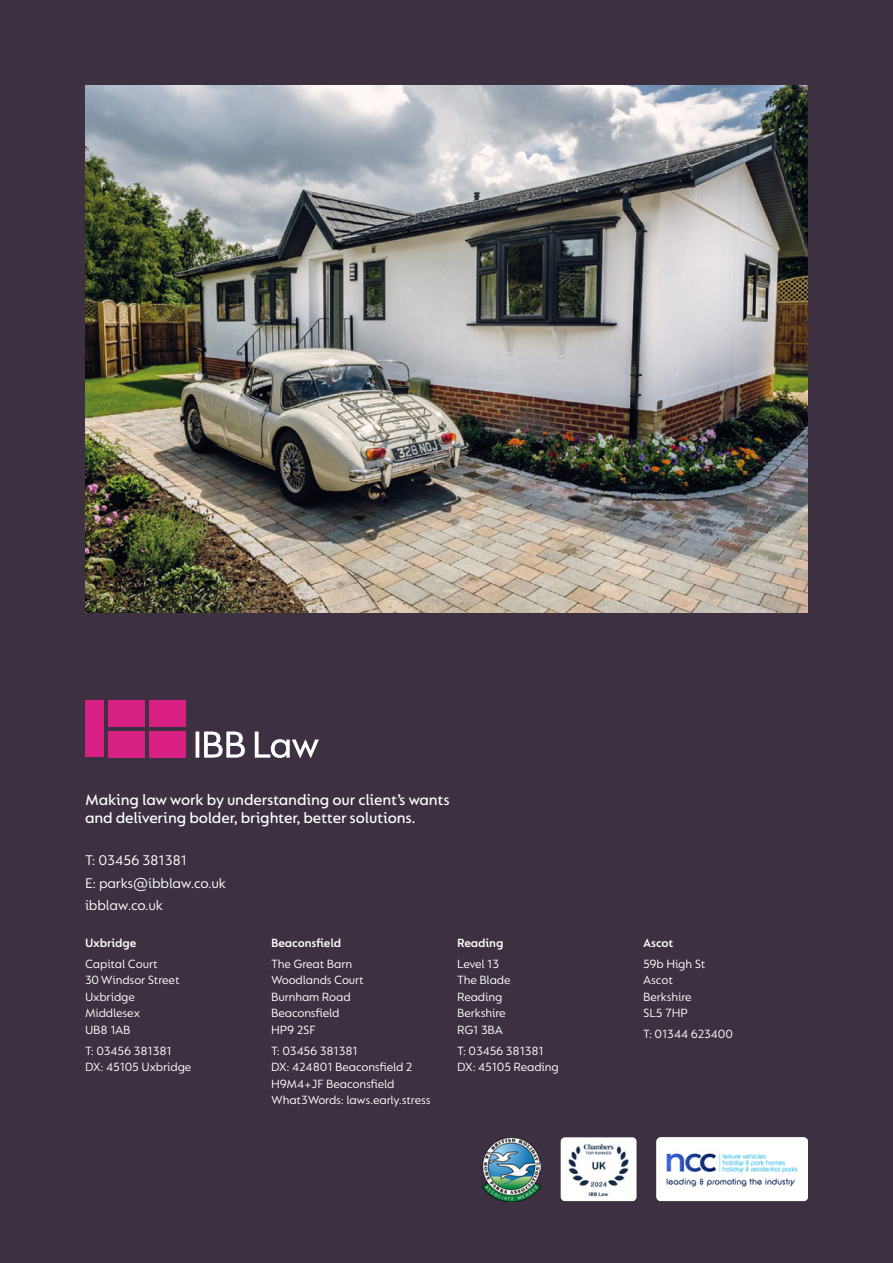
<style>
.page{position:relative;width:893px;height:1263px;background:#3d3041}
.page>*{position:absolute;margin:0;border:0;box-sizing:border-box;transform-origin:0 0}
.t1{font:500 16.5px/18px "FS Lucas";letter-spacing:-.01em;color:#fff}
.t2{font:15px/22.2px "FS Lucas";letter-spacing:-.01em;color:#fff}
.t3{font:12.75px/16.5px "FS Lucas";letter-spacing:-.01em;color:#fff}
.t4{font:600 12.75px "FS Lucas";letter-spacing:-.01em;color:#fff}
</style>
<div class="page">
<img style="left:483px;top:1137px;width:58px;height:64px">
<div style="left:561px;top:1137px;width:76px;height:64px;background:#fff;border-radius:4px"></div>
<img style="left:563px;top:1143px;width:66px;height:58px">
<img style="left:656px;top:1137px;width:152px;height:64px">
<img style="left:85px;top:85px;width:723px;height:527px">
<div style="left:149px;top:731px;width:37px;height:26px;background:#d81f84"></div>
<div style="left:149px;top:701px;width:37px;height:26px;background:#d81f84"></div>
<div style="left:108px;top:731px;width:37px;height:26px;background:#d81f84"></div>
<div style="left:108px;top:701px;width:37px;height:26px;background:#d81f84"></div>
<div style="left:85px;top:701px;width:19px;height:56px;background:#d81f84"></div>
<svg style="left:196px;top:731px;width:123px;height:27px"></svg>
<p class="t1" style="left:85px;top:791px;width:366px">Making law work by understanding our client’s wants and delivering bolder, brighter, better solutions.</p>
<p class="t2" style="left:85px;top:849px;width:142px">T: 03456 381381<br>E: parks@ibblaw.co.uk ibblaw.co.uk</p>
<p class="t4" style="left:85px;top:936px;width:53px">Uxbridge</p>
<p class="t3" style="left:85px;top:955px;width:96px">Capital Court<br>30 Windsor Street<br>Uxbridge<br>Middlesex<br>UB8 1AB</p>
<p class="t3" style="left:85px;top:1042px;width:108px">T: 03456 381381<br>DX: 45105 Uxbridge</p>
<p class="t4" style="left:271px;top:936px;width:72px">Beaconsfield</p>
<p class="t3" style="left:271px;top:955px;width:94px">The Great Barn<br>Woodlands Court<br>Burnham Road<br>Beaconsfield<br>HP9 2SF</p>
<p class="t3" style="left:271px;top:1042px;width:161px">T: 03456 381381<br>DX: 424801 Beaconsfield 2<br>H9M4+JF Beaconsfield<br>What3Words: laws.early.stress</p>
<p class="t4" style="left:457px;top:936px;width:48px">Reading</p>
<p class="t3" style="left:457px;top:955px;width:55px">Level 13<br>The Blade<br>Reading<br>Berkshire<br>RG1 3BA</p>
<p class="t3" style="left:457px;top:1042px;width:103px">T: 03456 381381<br>DX: 45105 Reading</p>
<p class="t4" style="left:643px;top:936px;width:32px">Ascot</p>
<p class="t3" style="left:643px;top:955px;width:64px">59b High St<br>Ascot<br>Berkshire<br>SL5 7HP</p>
<p class="t3" style="left:643px;top:1025px;width:91px">T: 01344 623400</p>
</div>
